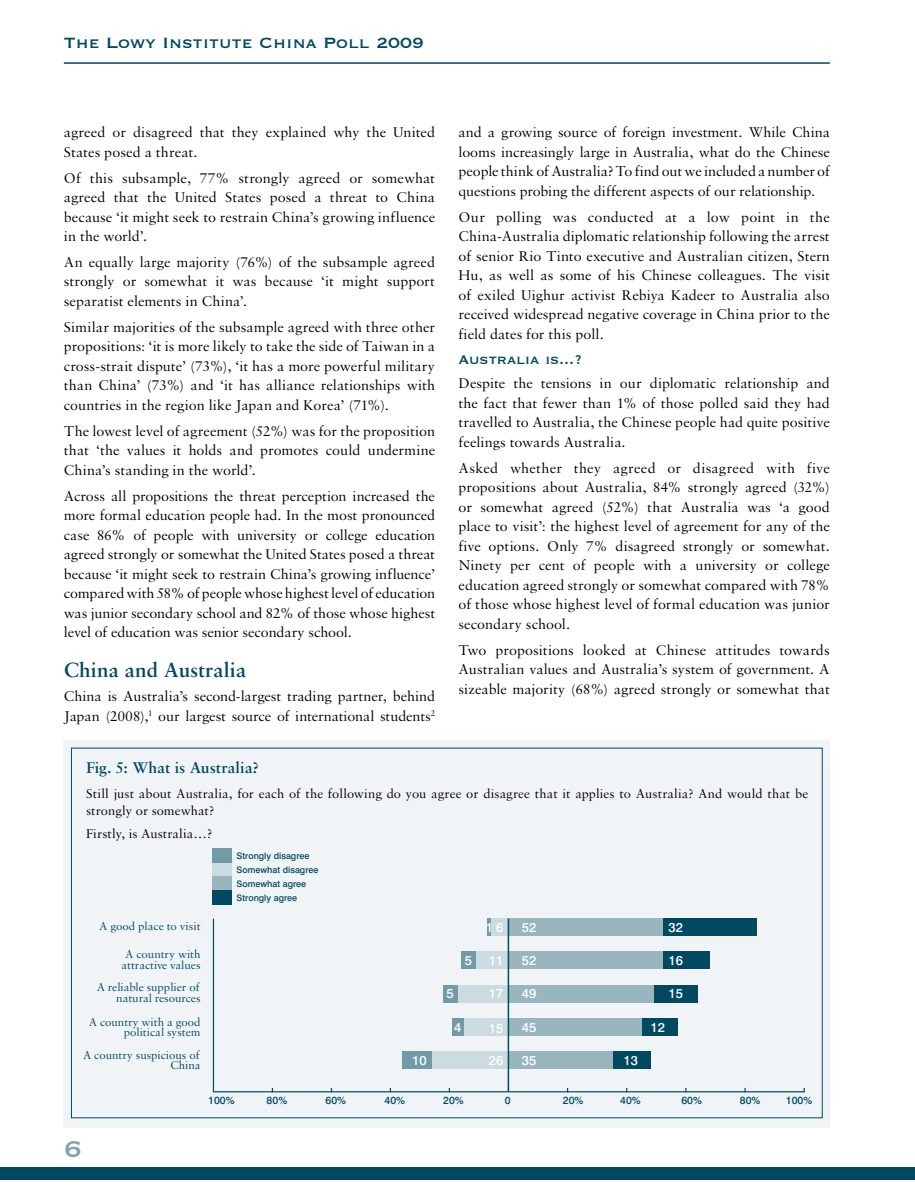
<style>
.page{position:relative;width:915px;height:1191px;background:#fff}
.page>*{position:absolute;margin:0;border:0;box-sizing:border-box;transform-origin:0 0}
.t1{font:30px "Copperplate Thirty One BC";color:#7fa4af}
.t2{font:600 21.75px "Sabon MT Std";color:#004960}
.t3{font:19.5px "Copperplate Thirty One BC";color:#004960}
.t4{font:600 16.5px "Sabon MT Std";letter-spacing:-.005em;color:#004960}
.t5{font:16.5px "Copperplate Thirty One BC";letter-spacing:-.01em;color:#004960}
.t6{font:15px/19.5px "Sabon MT Std";color:#000;text-align:justify}
.t7{font:13.5px/16.5px "Sabon MT Std";letter-spacing:.005em;color:#000}
.t8{font:500 13.05px "Swiss 721 BT";color:#fff}
.t9{font:12px/10.5px "Sabon MT Std";color:#004960;text-align:right}
.t10{font:500 10.5px "Swiss 721 BT";color:#004960}
.t11{font:500 9px/14px "Swiss 721 BT";color:#004960}
</style>
<div class="page">
<div style="left:0;top:1167px;width:914px;height:13px;background:#004960"></div>
<hr style="left:64px;top:62px;width:765px;height:2px;background:#004960">
<div style="left:64px;top:740px;width:765px;height:387px;background:#f0f4f6"></div>
<div style="left:402px;top:1052px;width:40px;height:17px;background:#729aa7"></div>
<div style="left:452px;top:1018px;width:16px;height:17px;background:#729aa7"></div>
<div style="left:443px;top:985px;width:18px;height:17px;background:#729aa7"></div>
<div style="left:461px;top:951px;width:19px;height:17px;background:#729aa7"></div>
<div style="left:487px;top:918px;width:6px;height:17px;background:#729aa7"></div>
<div style="left:545px;top:1052px;width:105px;height:17px;background:#004960"></div>
<div style="left:538px;top:1018px;width:139px;height:17px;background:#004960"></div>
<div style="left:550px;top:985px;width:147px;height:17px;background:#004960"></div>
<div style="left:553px;top:951px;width:156px;height:17px;background:#004960"></div>
<div style="left:596px;top:918px;width:160px;height:17px;background:#004960"></div>
<hr style="left:213px;top:1091px;width:590px;height:1px;background:#004960">
<hr style="left:213px;top:918px;width:1px;height:174px;background:#004960">
<div style="left:508px;top:1052px;width:104px;height:17px;background:#99b6bf"></div>
<div style="left:431px;top:1052px;width:76px;height:17px;background:#ccdbdf"></div>
<div style="left:508px;top:1018px;width:133px;height:17px;background:#99b6bf"></div>
<div style="left:464px;top:1018px;width:43px;height:17px;background:#ccdbdf"></div>
<div style="left:508px;top:985px;width:145px;height:17px;background:#99b6bf"></div>
<div style="left:458px;top:985px;width:49px;height:17px;background:#ccdbdf"></div>
<div style="left:508px;top:951px;width:154px;height:17px;background:#99b6bf"></div>
<div style="left:476px;top:951px;width:31px;height:17px;background:#ccdbdf"></div>
<div style="left:508px;top:918px;width:154px;height:17px;background:#99b6bf"></div>
<div style="left:490px;top:918px;width:17px;height:17px;background:#ccdbdf"></div>
<hr style="left:507px;top:918px;width:2px;height:173px;background:#004960">
<div style="left:212px;top:862px;width:20px;height:14px;background:#ccdbdf"></div>
<div style="left:212px;top:848px;width:20px;height:14px;background:#729aa7"></div>
<div style="left:212px;top:876px;width:20px;height:14px;background:#99b6bf"></div>
<div style="left:212px;top:890px;width:20px;height:14px;background:#004960"></div>
<h3 class="t3" style="left:64px;top:30px;width:361px">The Lowy Institute China Poll 2009</h3>
<p class="t6" style="left:64px;top:124px;width:372px">agreed or disagreed that they explained why the United<br>States posed a threat.</p>
<p class="t6" style="left:64px;top:169px;width:372px">Of this subsample, 77% strongly agreed or somewhat agreed that the United States posed a threat to China because ‘it might seek to restrain China’s growing influence in the world’.</p>
<p class="t6" style="left:64px;top:254px;width:372px">An equally large majority (76%) of the subsample agreed strongly or somewhat it was because ‘it might support separatist elements in China’.</p>
<p class="t6" style="left:64px;top:318px;width:372px">Similar majorities of the subsample agreed with three other propositions: ‘it is more likely to take the side of Taiwan in a cross-strait dispute’ (73%), ‘it has a more powerful military than China’ (73%) and ‘it has alliance relationships with countries in the region like Japan and Korea’ (71%).</p>
<p class="t6" style="left:64px;top:422px;width:373px">The lowest level of agreement (52%) was for the proposition that ‘the values it holds and promotes could undermine China’s standing in the world’.</p>
<p class="t6" style="left:64px;top:487px;width:373px">Across all propositions the threat perception increased the more formal education people had. In the most pronounced case 86% of people with university or college education agreed strongly or somewhat the United States posed a threat because ‘it might seek to restrain China’s growing influence’ compared with 58% of people whose highest level of education was junior secondary school and 82% of those whose highest level of education was senior secondary school.</p>
<h2 class="t2" style="left:64px;top:662px;width:184px">China and Australia</h2>
<p class="t6" style="left:64px;top:688px;width:372px">China is Australia’s second-largest trading partner, behind<br>Japan (2008),<sup>1</sup> our largest source of international students<sup>2</sup></p>
<p class="t6" style="left:458px;top:124px;width:373px">and a growing source of foreign investment. While China looms increasingly large in Australia, what do the Chinese people think of Australia? To find out we included a number of questions probing the different aspects of our relationship.</p>
<p class="t6" style="left:458px;top:208px;width:373px">Our polling was conducted at a low point in the China-Australia diplomatic relationship following the arrest of senior Rio Tinto executive and Australian citizen, Stern Hu, as well as some of his Chinese colleagues. The visit of exiled Uighur activist Rebiya Kadeer to Australia also received widespread negative coverage in China prior to the field dates for this poll.</p>
<p class="t5" style="left:458px;top:349px;width:125px">Australia is...?</p>
<p class="t6" style="left:458px;top:375px;width:372px">Despite the tensions in our diplomatic relationship and the fact that fewer than 1% of those polled said they had travelled to Australia, the Chinese people had quite positive feelings towards Australia.</p>
<p class="t6" style="left:458px;top:459px;width:373px">Asked whether they agreed or disagreed with five propositions about Australia, 84% strongly agreed (32%) or somewhat agreed (52%) that Australia was ‘a good place to visit’: the highest level of agreement for any of the five options. Only 7% disagreed strongly or somewhat.<br>Ninety per cent of people with a university or college education agreed strongly or somewhat compared with 78% of those whose highest level of formal education was junior secondary school.</p>
<p class="t6" style="left:458px;top:641px;width:372px">Two propositions looked at Chinese attitudes towards Australian values and Australia’s system of government. A sizeable majority (68%) agreed strongly or somewhat that</p>
<p class="t4" style="left:86px;top:761px;width:174px">Fig. 5: What is Australia?</p>
<p class="t7" style="left:86px;top:787px;width:723px">Still just about Australia, for each of the following do you agree or disagree that it applies to Australia? And would that be strongly or somewhat?</p>
<p class="t7" style="left:86px;top:826px;width:127px">Firstly, is Australia…?</p>
<p class="t11" style="left:236px;top:849px;width:83px">Strongly disagree<br>Somewhat disagree<br>Somewhat agree<br>Strongly agree</p>
<p class="t9" style="left:99px;top:921px;width:103px">A good place to visit</p>
<p class="t8" style="left:521px;top:920px;width:16px">52</p>
<p class="t9" style="left:121px;top:950px;width:80px;text-align:center">A country with attractive values</p>
<p class="t9" style="left:97px;top:983px;width:105px">A reliable supplier of natural resources</p>
<p class="t9" style="left:89px;top:1017px;width:113px">A country with a good political system</p>
<p class="t9" style="left:83px;top:1050px;width:119px">A country suspicious of<br>China</p>
<p class="t8" style="left:485px;top:920px;width:19px">16</p>
<p class="t8" style="left:488px;top:954px;width:16px">11</p>
<p class="t8" style="left:521px;top:954px;width:16px">52</p>
<p class="t8" style="left:464px;top:954px;width:9px">5</p>
<p class="t8" style="left:488px;top:987px;width:16px">17</p>
<p class="t8" style="left:521px;top:987px;width:16px">49</p>
<p class="t8" style="left:446px;top:987px;width:9px">5</p>
<p class="t8" style="left:454px;top:1020px;width:9px">4</p>
<p class="t8" style="left:521px;top:1020px;width:16px">45</p>
<p class="t8" style="left:488px;top:1021px;width:16px">15</p>
<p class="t8" style="left:412px;top:1054px;width:16px">10</p>
<p class="t8" style="left:488px;top:1054px;width:16px">26</p>
<p class="t8" style="left:521px;top:1054px;width:16px">35</p>
<p class="t8" style="left:623px;top:1054px;width:16px">13</p>
<p class="t8" style="left:668px;top:920px;width:16px">32</p>
<p class="t8" style="left:668px;top:954px;width:16px">16</p>
<p class="t8" style="left:668px;top:987px;width:16px">15</p>
<p class="t8" style="left:650px;top:1020px;width:16px">12</p>
<h1 class="t1" style="left:64px;top:1129px;width:20px">6</h1>
<p class="t10" style="left:208px;top:1095px;width:28px">100%</p>
<p class="t10" style="left:266px;top:1095px;width:22px">80%</p>
<p class="t10" style="left:325px;top:1095px;width:22px">60%</p>
<p class="t10" style="left:384px;top:1095px;width:22px">40%</p>
<p class="t10" style="left:443px;top:1095px;width:22px">20%</p>
<p class="t10" style="left:505px;top:1095px;width:7px">0</p>
<p class="t10" style="left:562px;top:1095px;width:22px">20%</p>
<p class="t10" style="left:620px;top:1095px;width:22px">40%</p>
<p class="t10" style="left:681px;top:1095px;width:22px">60%</p>
<p class="t10" style="left:739px;top:1095px;width:22px">80%</p>
<p class="t10" style="left:785px;top:1095px;width:28px">100%</p>
</div>
